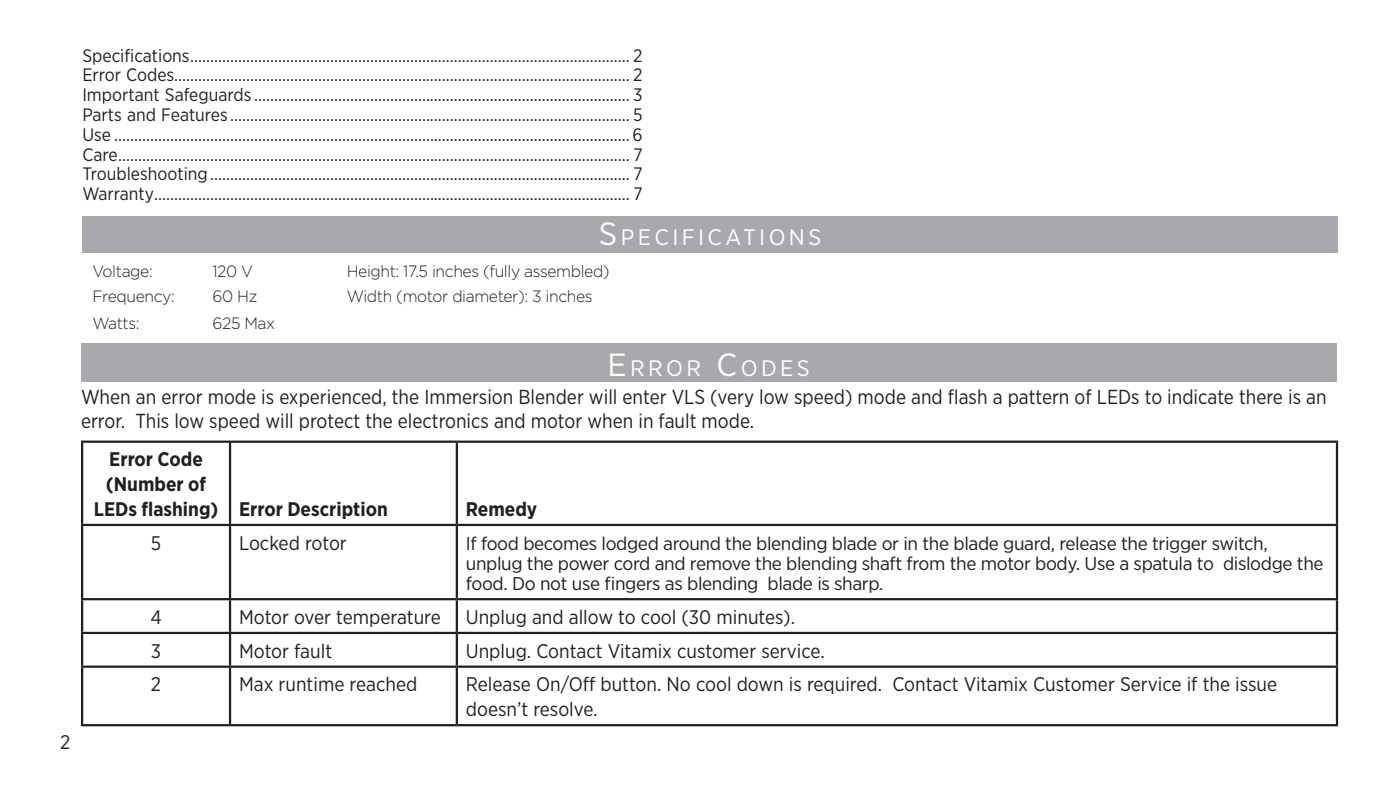
<style>
.page{position:relative;width:1377px;height:810px;background:#fff}
.page>*{position:absolute;margin:0;border:0;box-sizing:border-box;transform-origin:0 0}
.header_copy_ENG{font:22.5px "Gotham Narrow";letter-spacing:.145em;color:#fff;scale:1.05 1}
.t1{font:20.25px/24.3px "Gotham Narrow";color:#231f20}
.t2{font:19.8px/24.8px "Gotham Narrow";color:#231f20}
.t3{font:700 19.8px/24.8px "Gotham Narrow";color:#231f20;text-align:center}
.numbered_bulleted_co{font:18.45px/20.2px "Gotham Narrow";letter-spacing:-.02em;color:#231f20;scale:1.06 1}
.Contents{font:18px "Gotham Narrow";color:#231f20}
.numbered_bulleted_co-2{font:300 16.43px "Gotham";letter-spacing:-.025em;color:#231f20;scale:.96 1}
.s1{font-size:31.95px}
</style>
<div class="page">
<hr style="left:81px;top:441px;width:149px;height:2px;background:#231f20">
<hr style="left:81px;top:443px;width:2px;height:81px;background:#231f20">
<hr style="left:230px;top:441px;width:227px;height:2px;background:#231f20">
<hr style="left:229px;top:443px;width:2px;height:81px;background:#231f20">
<hr style="left:457px;top:441px;width:881px;height:2px;background:#231f20">
<hr style="left:456px;top:443px;width:2px;height:81px;background:#231f20">
<hr style="left:1336px;top:443px;width:2px;height:81px;background:#231f20">
<hr style="left:81px;top:524px;width:149px;height:2px;background:#231f20">
<hr style="left:81px;top:526px;width:2px;height:72px;background:#231f20">
<hr style="left:230px;top:524px;width:227px;height:2px;background:#231f20">
<hr style="left:229px;top:526px;width:2px;height:72px;background:#231f20">
<hr style="left:457px;top:524px;width:881px;height:2px;background:#231f20">
<hr style="left:456px;top:526px;width:2px;height:72px;background:#231f20">
<hr style="left:1336px;top:526px;width:2px;height:72px;background:#231f20">
<hr style="left:81px;top:598px;width:149px;height:2px;background:#231f20">
<hr style="left:81px;top:600px;width:2px;height:32px;background:#231f20">
<hr style="left:230px;top:598px;width:227px;height:2px;background:#231f20">
<hr style="left:229px;top:600px;width:2px;height:32px;background:#231f20">
<hr style="left:457px;top:598px;width:881px;height:2px;background:#231f20">
<hr style="left:456px;top:600px;width:2px;height:32px;background:#231f20">
<hr style="left:1336px;top:600px;width:2px;height:32px;background:#231f20">
<hr style="left:81px;top:632px;width:149px;height:2px;background:#231f20">
<hr style="left:81px;top:634px;width:2px;height:32px;background:#231f20">
<hr style="left:230px;top:632px;width:227px;height:2px;background:#231f20">
<hr style="left:229px;top:634px;width:2px;height:32px;background:#231f20">
<hr style="left:457px;top:632px;width:881px;height:2px;background:#231f20">
<hr style="left:456px;top:634px;width:2px;height:32px;background:#231f20">
<hr style="left:1336px;top:634px;width:2px;height:32px;background:#231f20">
<hr style="left:81px;top:666px;width:149px;height:2px;background:#231f20">
<hr style="left:81px;top:668px;width:2px;height:56px;background:#231f20">
<hr style="left:230px;top:666px;width:227px;height:2px;background:#231f20">
<hr style="left:229px;top:668px;width:2px;height:56px;background:#231f20">
<hr style="left:457px;top:666px;width:881px;height:2px;background:#231f20">
<hr style="left:456px;top:668px;width:2px;height:56px;background:#231f20">
<hr style="left:1336px;top:668px;width:2px;height:56px;background:#231f20">
<hr style="left:81px;top:724px;width:149px;height:2px;background:#231f20">
<hr style="left:230px;top:724px;width:227px;height:2px;background:#231f20">
<hr style="left:457px;top:724px;width:881px;height:2px;background:#231f20">
<div style="left:81px;top:343px;width:1255px;height:39px;background:#a8a9ad"></div>
<div style="left:82px;top:216px;width:1256px;height:36px;background:#a8a9ad"></div>
<p class="t2" style="left:60px;top:729px;width:12px">2</p>
<p class="Contents" style="left:82px;top:44px;width:562px">Specifications.............................................................................................................. 2</p>
<p class="Contents" style="left:82px;top:64px;width:562px">Error Codes.................................................................................................................. 2</p>
<p class="Contents" style="left:82px;top:84px;width:562px">Important Safeguards .............................................................................................. 3</p>
<p class="Contents" style="left:82px;top:104px;width:562px">Parts and Features .................................................................................................... 5</p>
<p class="Contents" style="left:82px;top:123px;width:562px">Use ................................................................................................................................. 6</p>
<p class="Contents" style="left:82px;top:143px;width:562px">Care................................................................................................................................ 7</p>
<p class="Contents" style="left:82px;top:163px;width:562px">Troubleshooting......................................................................................................... 7</p>
<p class="Contents" style="left:82px;top:183px;width:562px">Warranty....................................................................................................................... 7</p>
<p class="header_copy_ENG" style="left:599px;top:223px;width:211px"><span class="s1">S</span>PECIFICATIONS</p>
<p class="numbered_bulleted_co-2" style="left:92px;top:261px;width:64px">Voltage:</p>
<p class="numbered_bulleted_co-2" style="left:212px;top:261px;width:44px">120 V</p>
<p class="numbered_bulleted_co-2" style="left:347px;top:261px;width:275px">Height: 17.5 inches (fully assembled)</p>
<p class="numbered_bulleted_co-2" style="left:92px;top:286px;width:87px">Frequency:</p>
<p class="numbered_bulleted_co-2" style="left:212px;top:286px;width:48px">60 Hz</p>
<p class="numbered_bulleted_co-2" style="left:347px;top:286px;width:258px">Width (motor diameter): 3 inches</p>
<p class="numbered_bulleted_co-2" style="left:92px;top:313px;width:51px">Watts:</p>
<p class="numbered_bulleted_co-2" style="left:212px;top:313px;width:67px">625 Max</p>
<p class="header_copy_ENG" style="left:608px;top:355px;width:179px"><span class="s1">E</span>RROR <span class="s1">C</span>ODES</p>
<p class="t1" style="left:81px;top:384px;width:1247px">When an error mode is experienced, the Immersion Blender will enter VLS (very low speed) mode and flash a pattern of LEDs to indicate there is an error. This low speed will protect the electronics and motor when in fault mode.</p>
<p class="t3" style="left:94px;top:447px;width:126px">Error Code (Number of<br>LEDs flashing)</p>
<p class="t3" style="left:239px;top:496px;width:150px">Error Description</p>
<p class="t3" style="left:466px;top:496px;width:73px">Remedy</p>
<p class="t2" style="left:151px;top:530px;width:12px">5</p>
<p class="t2" style="left:239px;top:530px;width:109px">Locked rotor</p>
<p class="numbered_bulleted_co" style="left:466px;top:533px;width:811px">If food becomes lodged around the blending blade or in the blade guard, release the trigger switch, unplug the power cord and remove the blending shaft from the motor body. Use a spatula to dislodge the food. Do not use fingers as blending blade is sharp.</p>
<p class="t2" style="left:150px;top:604px;width:13px">4</p>
<p class="t2" style="left:239px;top:604px;width:203px">Motor over temperature</p>
<p class="t2" style="left:466px;top:604px;width:331px">Unplug and allow to cool (30 minutes).</p>
<p class="t2" style="left:151px;top:638px;width:12px">3</p>
<p class="t2" style="left:239px;top:638px;width:95px">Motor fault</p>
<p class="t2" style="left:466px;top:638px;width:360px">Unplug. Contact Vitamix customer service.</p>
<p class="t2" style="left:151px;top:672px;width:12px">2</p>
<p class="t2" style="left:239px;top:672px;width:180px">Max runtime reached</p>
<p class="t2" style="left:466px;top:672px;width:813px">Release On/Off button. No cool down is required. Contact Vitamix Customer Service if the issue doesn’t resolve.</p>
</div>
